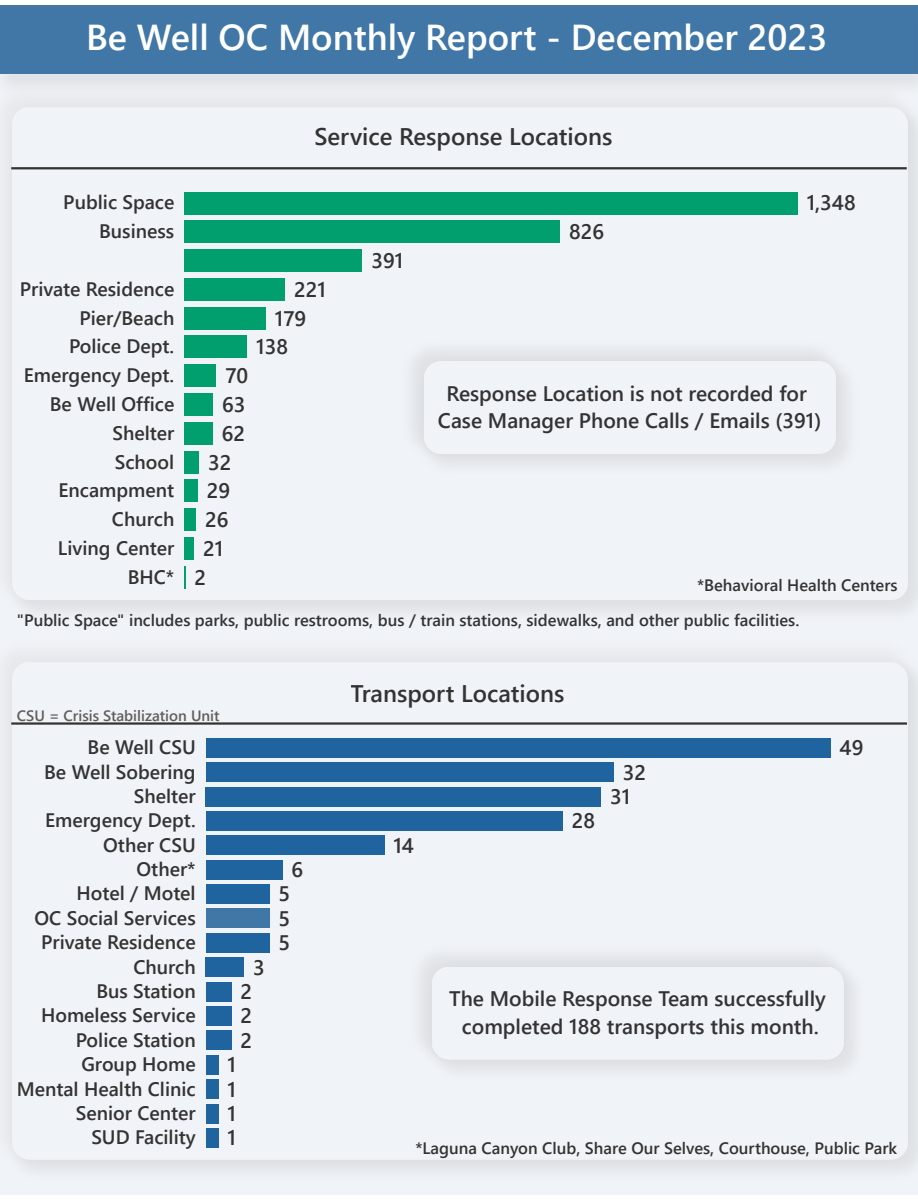
<style>
.page{position:relative;width:918px;height:1200px;background:#fff}
.page>*{position:absolute;margin:0;border:0;box-sizing:border-box;transform-origin:0 0}
.t1{font:600 36px "Segoe UI";color:#fff}
.t2{font:600 24px "Segoe UI";color:#333}
.t3{font:600 21px/24.4px "Segoe UI";color:#333;text-align:justify}
.t4{font:600 19.5px/24.4px "Segoe UI";color:#333;text-align:right}
.t5{font:600 16.5px "Segoe UI";color:#333}
.t6{font:600 15px "Segoe UI";color:#605e5c}
</style>
<div class="page">
<div style="left:0;top:634px;width:918px;height:535px;background:#eff2f6"></div>
<div style="left:1px;top:651px;width:917px;height:535px;background:#808080;opacity:.15"></div>
<svg style="left:12px;top:724px;width:895px;height:424px"></svg>
<hr style="left:11px;top:722px;width:896px;height:2px;background:#333">
<div style="left:206px;top:738px;width:625px;height:19px;background:#1f639f"></div>
<div style="left:206px;top:762px;width:408px;height:19px;background:#1f639f"></div>
<div style="left:206px;top:786px;width:395px;height:20px;background:#1f639f"></div>
<div style="left:206px;top:811px;width:357px;height:19px;background:#1f639f"></div>
<div style="left:206px;top:835px;width:178px;height:19px;background:#1f639f"></div>
<div style="left:206px;top:859px;width:76px;height:20px;background:#1f639f"></div>
<div style="left:206px;top:884px;width:64px;height:19px;background:#1f639f"></div>
<div style="left:206px;top:908px;width:64px;height:19px;background:#4177a6"></div>
<div style="left:206px;top:933px;width:64px;height:19px;background:#1f639f"></div>
<div style="left:206px;top:957px;width:38px;height:19px;background:#1f639f"></div>
<div style="left:206px;top:981px;width:25px;height:20px;background:#1f639f"></div>
<div style="left:206px;top:1006px;width:25px;height:19px;background:#1f639f"></div>
<div style="left:206px;top:1030px;width:25px;height:19px;background:#1f639f"></div>
<div style="left:206px;top:1054px;width:13px;height:20px;background:#1f639f"></div>
<div style="left:206px;top:1079px;width:13px;height:19px;background:#1f639f"></div>
<div style="left:206px;top:1103px;width:13px;height:19px;background:#1f639f"></div>
<div style="left:206px;top:1128px;width:13px;height:19px;background:#1f639f"></div>
<div style="left:405px;top:939px;width:450px;height:131px;background:#eff2f6"></div>
<div style="left:421px;top:955px;width:450px;height:131px;background:#808080;opacity:.15"></div>
<svg style="left:431px;top:966px;width:394px;height:75px"></svg>
<div style="left:1px;top:97px;width:917px;height:530px;background:#f0f3f7"></div>
<hr style="left:11px;top:167px;width:896px;height:2px;background:#333">
<div style="left:184px;top:192px;width:614px;height:22px;background:#009f6d"></div>
<div style="left:184px;top:220px;width:376px;height:23px;background:#009f6d"></div>
<div style="left:184px;top:249px;width:178px;height:23px;background:#009f6d"></div>
<div style="left:184px;top:278px;width:101px;height:23px;background:#009f6d"></div>
<div style="left:184px;top:307px;width:82px;height:22px;background:#009f6d"></div>
<div style="left:184px;top:335px;width:63px;height:23px;background:#009f6d"></div>
<div style="left:184px;top:364px;width:32px;height:23px;background:#009f6d"></div>
<div style="left:184px;top:393px;width:29px;height:23px;background:#009f6d"></div>
<div style="left:184px;top:422px;width:29px;height:22px;background:#009f6d"></div>
<div style="left:184px;top:450px;width:15px;height:23px;background:#009f6d"></div>
<div style="left:184px;top:479px;width:14px;height:23px;background:#009f6d"></div>
<div style="left:184px;top:508px;width:12px;height:23px;background:#009f6d"></div>
<div style="left:184px;top:537px;width:10px;height:23px;background:#009f6d"></div>
<hr style="left:184px;top:566px;width:2px;height:22px;background:#009f6d">
<div style="left:0;top:6px;width:918px;height:95px;background:#808080;opacity:.15"></div>
<div style="left:413px;top:350px;width:450px;height:131px;background:#808080;opacity:.15"></div>
<h1 class="t1" style="left:86px;top:11px;width:743px">Be Well OC Monthly Report - December 2023</h1>
<p class="t4" style="left:63px;top:187px;width:113px;line-height:28.8px">Public Space<br>Business</p>
<p class="t4" style="left:20px;top:273px;width:156px;line-height:28.8px">Private Residence<br>Pier/Beach<br>Police Dept.<br>Emergency Dept.<br>Be Well Office<br>Shelter<br>School<br>Encampment<br>Church<br>Living Center<br>BHC*</p>
<p class="t2" style="left:314px;top:119px;width:300px">Service Response Locations</p>
<p class="t3" style="left:225px;top:362px;width:24px">70</p>
<p class="t3" style="left:222px;top:391px;width:25px">63</p>
<p class="t3" style="left:222px;top:420px;width:25px">62</p>
<p class="t3" style="left:208px;top:448px;width:25px">32</p>
<p class="t3" style="left:207px;top:477px;width:25px">29</p>
<p class="t3" style="left:205px;top:506px;width:25px">26</p>
<p class="t3" style="left:203px;top:535px;width:22px">21</p>
<p class="t3" style="left:195px;top:563px;width:13px">2</p>
<p class="t3" style="left:294px;top:276px;width:33px">221</p>
<p class="t3" style="left:275px;top:304px;width:33px">179</p>
<p class="t3" style="left:256px;top:333px;width:33px">138</p>
<p class="t3" style="left:371px;top:247px;width:33px">391</p>
<p class="t3" style="left:569px;top:218px;width:37px">826</p>
<p class="t3" style="left:807px;top:189px;width:50px">1,348</p>
<p class="t3" style="left:438px;top:378px;width:385px;line-height:27.6px;text-align:center">Response Location is not recorded for<br>Case Manager Phone Calls / Emails (391)</p>
<p class="t5" style="left:697px;top:573px;width:202px">*Behavioral Health Centers</p>
<p class="t5" style="left:17px;top:608px;width:784px">"Public Space" includes parks, public restrooms, bus / train stations, sidewalks, and other public facilities.</p>
<p class="t6" style="left:17px;top:704px;width:204px">CSU = Crisis Stabilization Unit</p>
<p class="t2" style="left:350px;top:676px;width:216px">Transport Locations</p>
<p class="t4" style="left:17px;top:733px;width:181px">Be Well CSU<br>Be Well Sobering<br>Shelter<br>Emergency Dept.<br>Other CSU<br>Other*<br>Hotel / Motel<br>OC Social Services<br>Private Residence<br>Church<br>Bus Station<br>Homeless Service<br>Police Station<br>Group Home<br>Mental Health Clinic<br>Senior Center<br>SUD Facility</p>
<p class="t3" style="left:840px;top:734px;width:25px">49</p>
<p class="t3" style="left:610px;top:758px;width:38px;text-indent:13px">32<br>31</p>
<p class="t3" style="left:572px;top:807px;width:25px">28</p>
<p class="t3" style="left:393px;top:831px;width:22px">14</p>
<p class="t3" style="left:291px;top:856px;width:13px">6</p>
<p class="t3" style="left:279px;top:880px;width:13px">5<br>5<br>5</p>
<p class="t3" style="left:253px;top:953px;width:13px">3</p>
<p class="t3" style="left:240px;top:977px;width:13px">2<br>2<br>2</p>
<p class="t3" style="left:449px;top:983px;width:378px;line-height:27.6px;text-align:center">The Mobile Response Team successfully completed 188 transports this month.</p>
<p class="t3" style="left:228px;top:1051px;width:10px">1<br>1<br>1<br>1</p>
<p class="t5" style="left:415px;top:1135px;width:483px">*Laguna Canyon Club, Share Our Selves, Courthouse, Public Park</p>
</div>
